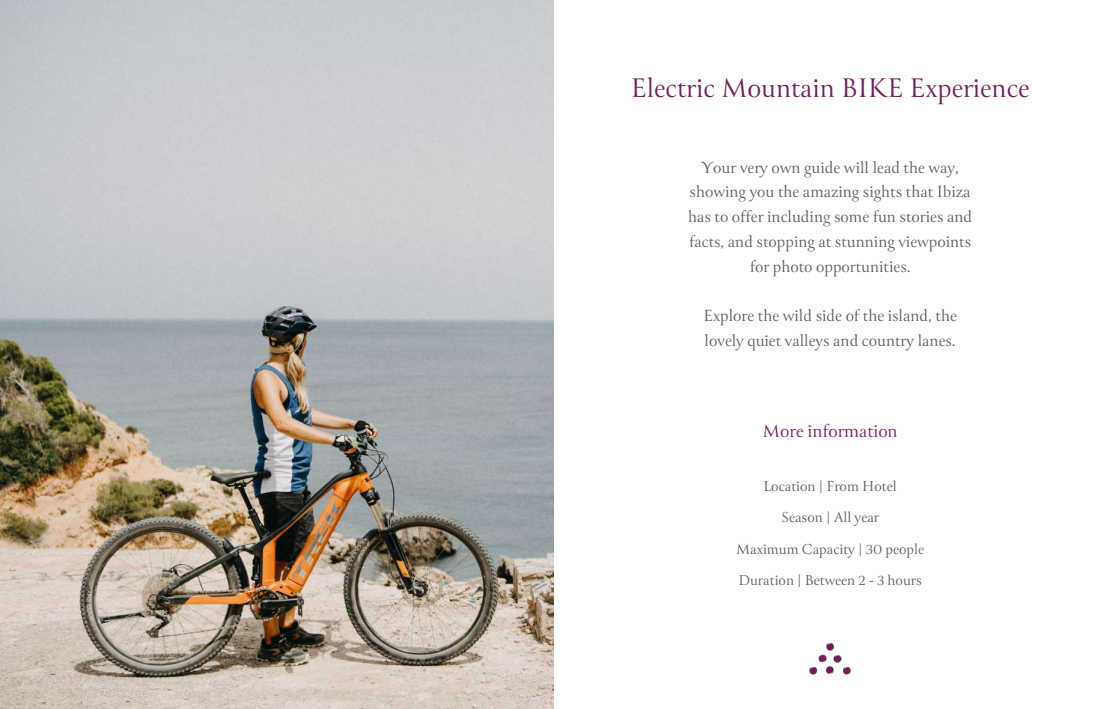
<style>
.page{position:relative;width:1106px;height:709px;background:#fff}
.page>*{position:absolute;margin:0;border:0;box-sizing:border-box;transform-origin:0 0}
.t1{font:30px "Canto";color:#6e2159}
.t2{font:20px "Canto";color:#6e2159}
.t3{font:18px/24.8px "Canto";color:#5d5e5e;text-align:center}
.t4{font:16px/31.5px "Canto";color:#5d5e5e;text-align:center}
</style>
<div class="page">
<img style="left:0;top:0;width:553px;height:709px">
<img style="left:809px;top:643px;width:42px;height:32px">
<h1 class="t1" style="left:631px;top:73px;width:400px">Electric Mountain BIKE Experience</h1>
<p class="t3" style="left:688px;top:155px;width:285px">Your very own guide will lead the way, showing you the amazing sights that Ibiza has to offer including some fun stories and facts, and stopping at stunning viewpoints for photo opportunities.</p>
<p class="t3" style="left:703px;top:304px;width:255px;text-align:left">Explore the wild side of the island, the lovely quiet valleys and country lanes.</p>
<p class="t2" style="left:762px;top:420px;width:137px">More information</p>
<p class="t4" style="left:736px;top:470px;width:190px">Location | From Hotel<br>Season | All year<br>Maximum Capacity | 30 people<br>Duration | Between 2 - 3 hours</p>
</div>
